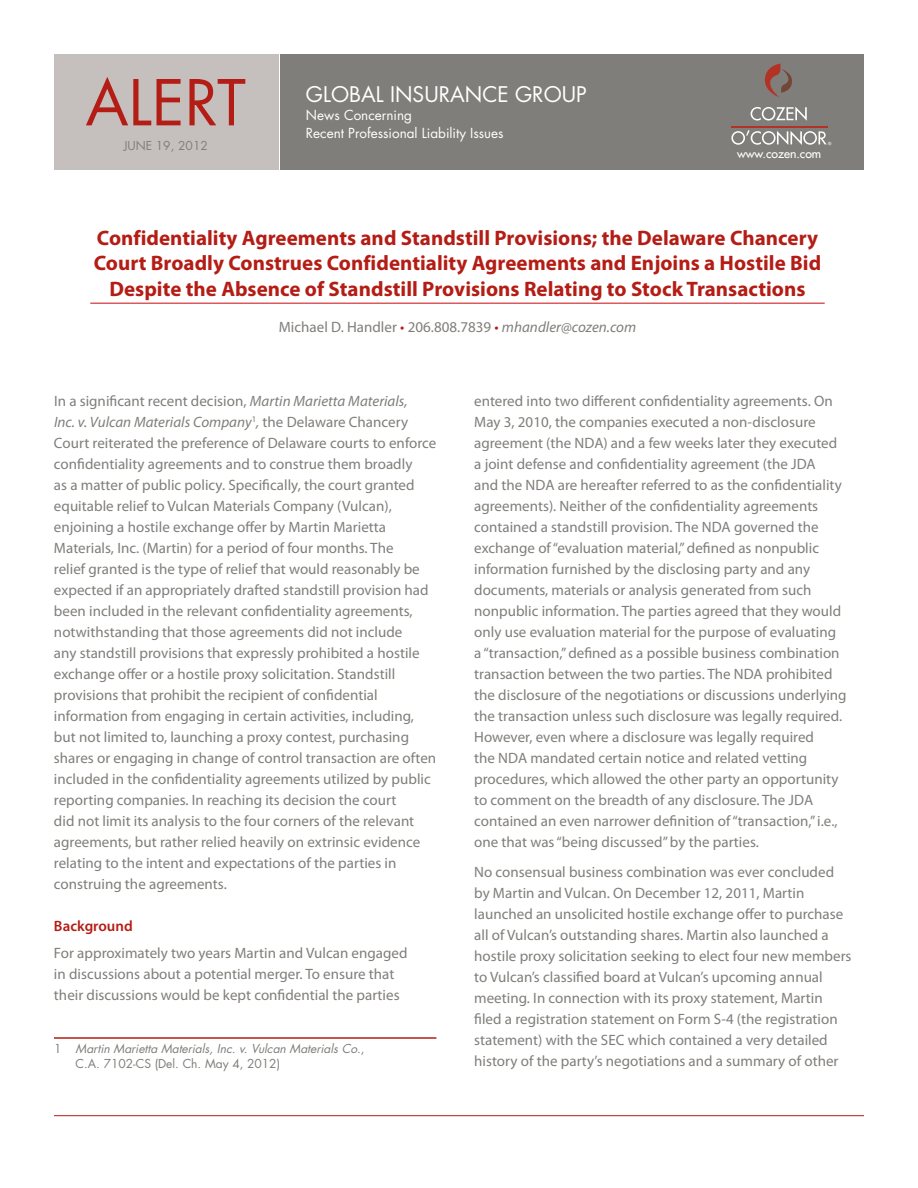
<style>
.page{position:relative;width:918px;height:1188px;background:#fff}
.page>*{position:absolute;margin:0;border:0;box-sizing:border-box;transform-origin:0 0}
.t1{font:61.5px "Futura";color:#b41d15}
.t2{font:700 21px/25.5px "Myriad Pro";color:#b41d15;text-align:center}
.t3{font:21px "Futura";color:#fff}
.t4{font:15px/21px "Myriad Pro";color:#807e7a}
.t5{font:600 15px "Myriad Pro";color:#b41d15}
.t6{font:13.5px/18px "Futura";color:#fff}
.t7{font:12.15px "Futura";color:#fff}
.t8{font:italic 12px/15px "Futura";color:#807e7a}
.t9{font:12px "Futura";color:#807e7a}
.t10{font:7.65px "Myriad";color:#fff}
.s1{color:#b41d15}
.s2{font-style:italic}
.s3{font-style:normal}
</style>
<div class="page">
<hr style="left:54px;top:1115px;width:810px;height:1px;background:#b41d15">
<div style="left:54px;top:55px;width:224px;height:115px;background:#c5c0bd"></div>
<div style="left:281px;top:55px;width:583px;height:115px;background:#807e7a"></div>
<svg style="left:751px;top:107px;width:56px;height:14px"></svg>
<svg style="left:731px;top:130px;width:96px;height:15px"></svg>
<hr style="left:731px;top:126px;width:96px;height:1px;background:#b23326">
<svg style="left:765px;top:64px;width:27px;height:33px"></svg>
<hr style="left:90px;top:303px;width:735px;height:1px;background:#d1232a">
<hr style="left:54px;top:1037px;width:382px;height:2px;background:#b41d15">
<h1 class="t1" style="left:86px;top:63px;width:162px">ALERT</h1>
<p class="t9" style="left:124px;top:138px;width:49px">June 5</p>
<h2 class="t3" style="left:306px;top:81px;width:282px">GLOBAL INSURANCE GROUP</h2>
<p class="t6" style="left:306px;top:106px;width:199px">News Concerning<br>Recent Professional Liability Issues</p>
<p class="t9" style="left:156px;top:138px;width:53px">19, 2012</p>
<p class="t10" style="left:828px;top:141px;width:5px">®</p>
<p class="t7" style="left:737px;top:146px;width:86px">www.cozen.com</p>
<p class="t2" style="left:94px;top:224px;width:729px">Confidentiality Agreements and Standstill Provisions; the Delaware Chancery<br>Court Broadly Construes Confidentiality Agreements and Enjoins a Hostile Bid<br>Despite the Absence of Standstill Provisions Relating to Stock Transactions</p>
<p class="t4" style="left:279px;top:316px;width:359px">Michael D. Handler <span class="s1">•</span> 206.808.7839 <span class="s1">•</span> <span class="s2">mhandler@cozen.com</span></p>
<p class="t4" style="left:54px;top:390px;width:384px">In a significant recent decision, <span class="s2">Martin Marietta Materials,<br>Inc. v. Vulcan Materials Company</span><sup>1</sup><span class="s2">,</span> the Delaware Chancery Court reiterated the preference of Delaware courts to enforce confidentiality agreements and to construe them broadly<br>as a matter of public policy. Specifically, the court granted equitable relief to Vulcan Materials Company (Vulcan), enjoining a hostile exchange offer by Martin Marietta Materials, Inc. (Martin) for a period of four months. The<br>relief granted is the type of relief that would reasonably be expected if an appropriately drafted standstill provision had been included in the relevant confidentiality agreements, notwithstanding that those agreements did not include<br>any standstill provisions that expressly prohibited a hostile exchange offer or a hostile proxy solicitation. Standstill provisions that prohibit the recipient of confidential information from engaging in certain activities, including, but not limited to, launching a proxy contest, purchasing shares or engaging in change of control transaction are often included in the confidentiality agreements utilized by public reporting companies. In reaching its decision the court<br>did not limit its analysis to the four corners of the relevant agreements, but rather relied heavily on extrinsic evidence relating to the intent and expectations of the parties in construing the agreements.</p>
<p class="t5" style="left:54px;top:917px;width:80px">Background</p>
<p class="t4" style="left:54px;top:942px;width:355px">For approximately two years Martin and Vulcan engaged in discussions about a potential merger. To ensure that their discussions would be kept confidential the parties</p>
<p class="t8" style="left:76px;top:1041px;width:290px;text-indent:-22px"><span class="s3">1</span> Martin Marietta Materials,Inc.v.Vulcan MaterialsCo<span class="s3">. ,<br>C.A. 7102-CS (Del. Ch. May 4, 2012)</span></p>
<p class="t4" style="left:474px;top:390px;width:374px">entered into two different confidentiality agreements. On May 3, 2010, the companies executed a non-disclosure agreement (the NDA) and a few weeks later they executed a joint defense and confidentiality agreement (the JDA<br>and the NDA are hereafter referred to as the confidentiality agreements). Neither of the confidentiality agreements contained a standstill provision. The NDA governed the exchange of “evaluation material,” defined as nonpublic information furnished by the disclosing party and any documents, materials or analysis generated from such nonpublic information. The parties agreed that they would only use evaluation material for the purpose of evaluating a “transaction,” defined as a possible business combination transaction between the two parties. The NDA prohibited the disclosure of the negotiations or discussions underlying the transaction unless such disclosure was legally required.<br>However, even where a disclosure was legally required<br>the NDA mandated certain notice and related vetting procedures, which allowed the other party an opportunity to comment on the breadth of any disclosure. The JDA contained an even narrower definition of “transaction,” i.e., one that was “being discussed” by the parties.</p>
<p class="t4" style="left:474px;top:862px;width:379px">No consensual business combination was ever concluded by Martin and Vulcan. On December 12, 2011, Martin launched an unsolicited hostile exchange offer to purchase all of Vulcan’s outstanding shares. Martin also launched a hostile proxy solicitation seeking to elect four new members to Vulcan’s classified board at Vulcan’s upcoming annual meeting. In connection with its proxy statement, Martin filed a registration statement on Form S-4 (the registration statement) with the SEC which contained a very detailed history of the party’s negotiations and a summary of other</p>
</div>
